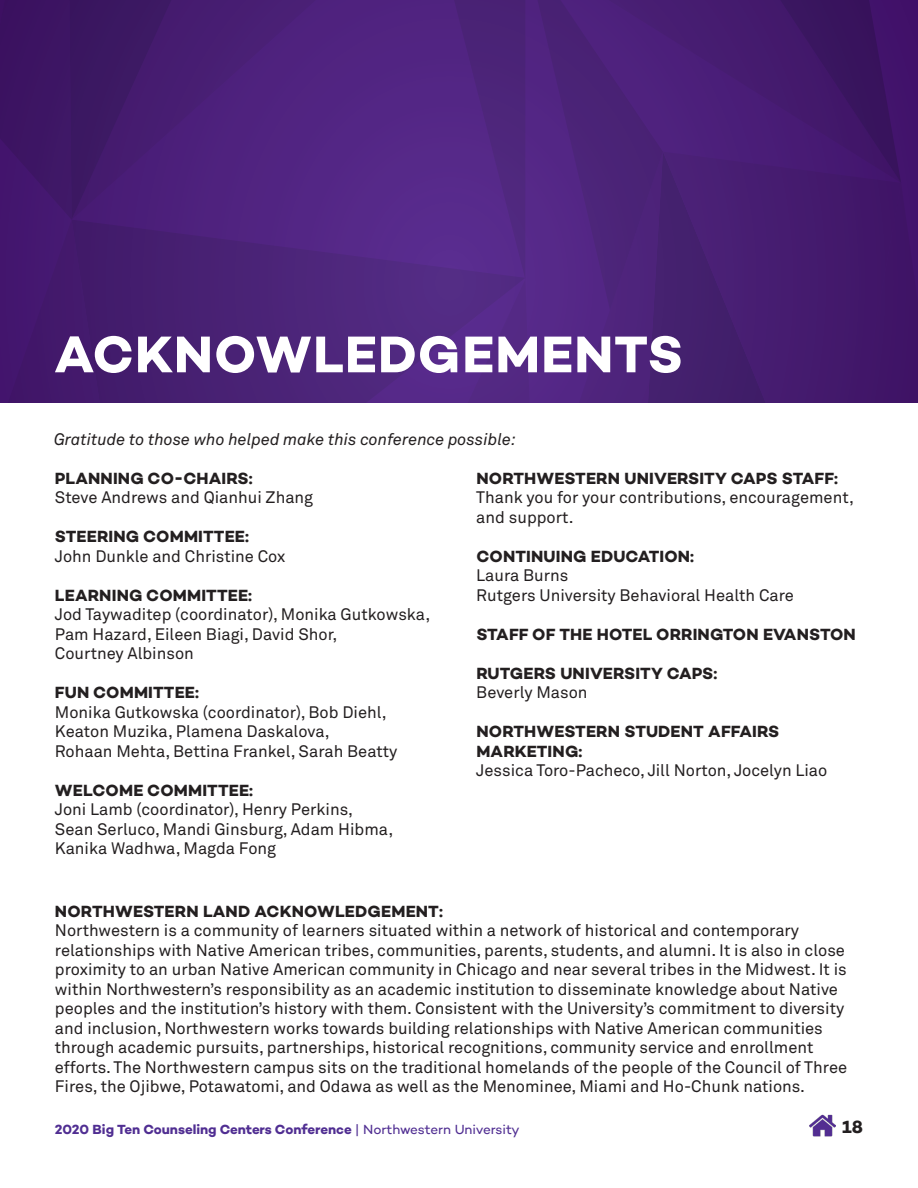
<style>
.page{position:relative;width:918px;height:1188px;background:#fff}
.page>*{position:absolute;margin:0;border:0;box-sizing:border-box;transform-origin:0 0}
.t1{font:700 52.5px "Campton";letter-spacing:.02em;color:#fff}
.t2{font:700 18px "Campton";color:#231f20}
.Gratitude_Names{font:16.5px/19.5px "Akkurat Pro";color:#231f20}
.Committee{font:700 16.5px/19.5px "Campton";letter-spacing:.01em;color:#231f20}
.t3{font:italic 16.5px "Akkurat Pro";color:#231f20}
.t4{font:700 13.5px "Campton";letter-spacing:-.005em;color:#502e92}
.s1{font-weight:400}
</style>
<div class="page">
<img style="left:809px;top:1114px;width:26px;height:23px">
<svg style="left:128px;top:220px;width:288px;height:183px;background:#4c2379"></svg>
<div style="left:338px;top:0;width:78px;height:220px;background:#532685"></div>
<svg style="left:128px;top:0;width:210px;height:220px;background:#4b2079"></svg>
<svg style="left:0;top:0;width:128px;height:403px;background:#401768"></svg>
<svg style="left:416px;top:0;width:502px;height:403px;background:#4a2076"></svg>
<p class="t1" style="left:54px;top:321px;width:630px">ACKNOWLEDGEMENTS</p>
<p class="t3" style="left:54px;top:430px;width:464px">Gratitude to those who helped make this conference possible:</p>
<p class="Committee" style="left:55px;top:468px;width:199px">PLANNING CO-CHAIRS:</p>
<p class="Gratitude_Names" style="left:55px;top:488px;width:260px">Steve Andrews and Qianhui Zhang</p>
<p class="Committee" style="left:55px;top:526px;width:195px">STEERING COMMITTEE:</p>
<p class="Gratitude_Names" style="left:55px;top:546px;width:232px">John Dunkle and Christine Cox</p>
<p class="Committee" style="left:55px;top:585px;width:199px">LEARNING COMMITTEE:</p>
<p class="Gratitude_Names" style="left:55px;top:605px;width:377px">Jod Taywaditep (coordinator), Monika Gutkowska,<br>Pam Hazard, Eileen Biagi, David Shor,</p>
<p class="Gratitude_Names" style="left:55px;top:644px;width:141px">Courtney Albinson</p>
<p class="Committee" style="left:55px;top:682px;width:145px">FUN COMMITTEE:</p>
<p class="Gratitude_Names" style="left:55px;top:702px;width:333px">Monika Gutkowska (coordinator), Bob Diehl,<br>Keaton Muzika, Plamena Daskalova,</p>
<p class="Gratitude_Names" style="left:55px;top:741px;width:344px">Rohaan Mehta, Bettina Frankel, Sarah Beatty</p>
<p class="Committee" style="left:55px;top:780px;width:200px">WELCOME COMMITTEE:</p>
<p class="Gratitude_Names" style="left:55px;top:800px;width:300px">Joni Lamb (coordinator), Henry Perkins,</p>
<p class="Gratitude_Names" style="left:55px;top:819px;width:340px">Sean Serluco, Mandi Ginsburg, Adam Hibma,</p>
<p class="Gratitude_Names" style="left:55px;top:839px;width:223px">Kanika Wadhwa, Magda Fong</p>
<p class="Committee" style="left:476px;top:468px;width:363px">NORTHWESTERN UNIVERSITY CAPS STAFF:</p>
<p class="Gratitude_Names" style="left:476px;top:488px;width:379px">Thank you for your contributions, encouragement, and support.</p>
<p class="Committee" style="left:476px;top:546px;width:219px">CONTINUING EDUCATION:</p>
<p class="Gratitude_Names" style="left:476px;top:566px;width:94px">Laura Burns</p>
<p class="Gratitude_Names" style="left:476px;top:585px;width:319px">Rutgers University Behavioral Health Care</p>
<p class="Committee" style="left:476px;top:624px;width:381px">STAFF OF THE HOTEL ORRINGTON EVANSTON</p>
<p class="Committee" style="left:476px;top:663px;width:242px">RUTGERS UNIVERSITY CAPS:</p>
<p class="Gratitude_Names" style="left:476px;top:683px;width:113px">Beverly Mason</p>
<p class="Committee" style="left:476px;top:721px;width:304px">NORTHWESTERN STUDENT AFFAIRS<br>MARKETING:</p>
<p class="Gratitude_Names" style="left:476px;top:761px;width:353px">Jessica Toro-Pacheco, Jill Norton, Jocelyn Liao</p>
<p class="Committee" style="left:55px;top:901px;width:389px">NORTHWESTERN LAND ACKNOWLEDGEMENT:</p>
<p class="Gratitude_Names" style="left:55px;top:921px;width:794px">Northwestern is a community of learners situated within a network of historical and contemporary relationships with Native American tribes, communities, parents, students, and alumni. It is also in close proximity to an urban Native American community in Chicago and near several tribes in the Midwest. It is within Northwestern’s responsibility as an academic institution to disseminate knowledge about Native peoples and the institution’s history with them. Consistent with the University’s commitment to diversity and inclusion, Northwestern works towards building relationships with Native American communities through academic pursuits, partnerships, historical recognitions, community service and enrollment efforts. The Northwestern campus sits on the traditional homelands of the people of the Council of Three Fires, the Ojibwe, Potawatomi, and Odawa as well as the Menominee, Miami and Ho-Chunk nations.</p>
<p class="t4" style="left:55px;top:1121px;width:466px">2020 Big Ten Counseling Centers Conference <span class="s1">| Northwestern University</span></p>
<p class="t2" style="left:842px;top:1116px;width:22px">18</p>
</div>
